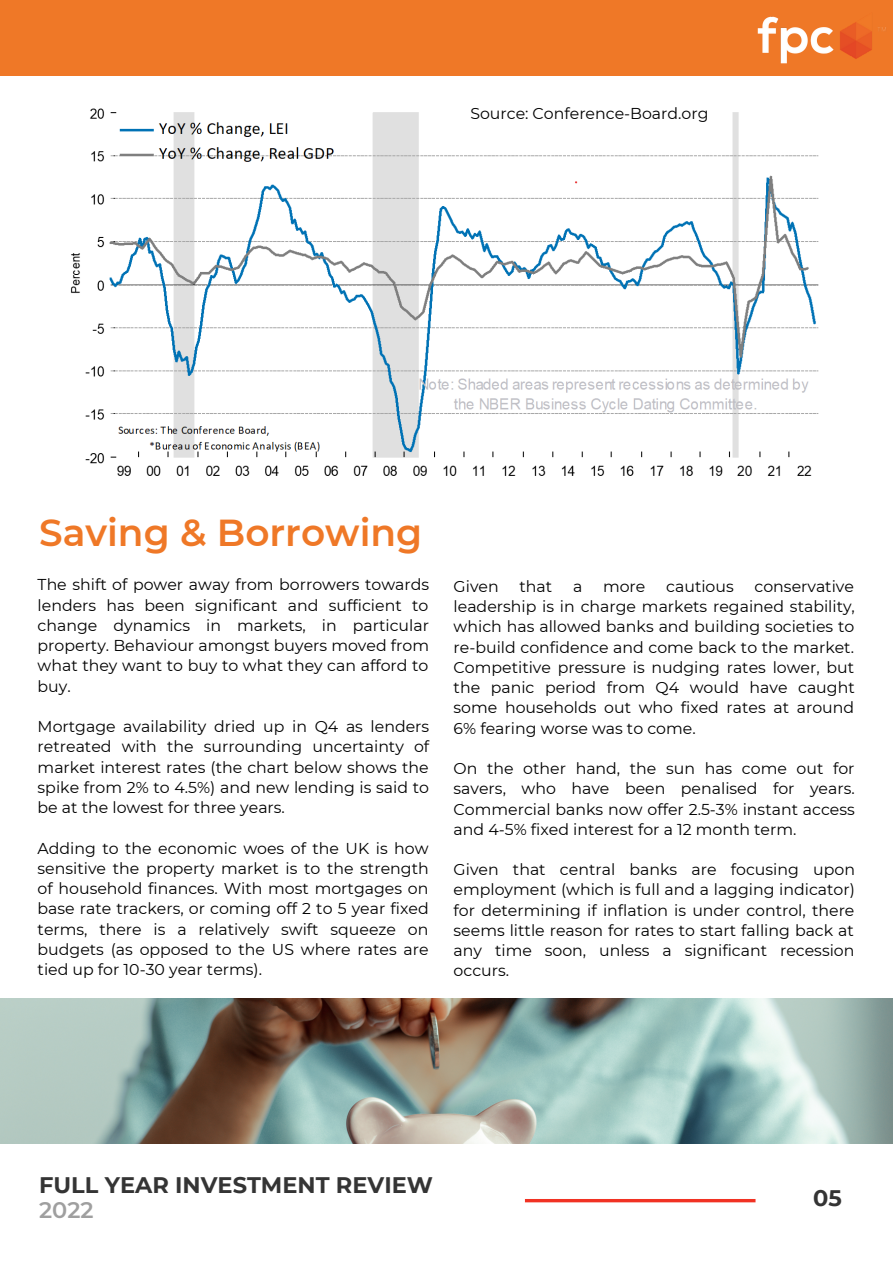
<style>
.page{position:relative;width:893px;height:1264px;background:#fff}
.page>*{position:absolute;margin:0;border:0;box-sizing:border-box;transform-origin:0 0}
.t1{font:600 37.5px "Montserrat";color:#ef7827}
.t2{font:700 22.5px "Montserrat";color:#343434}
.t3{font:600 22.5px "Montserrat";color:#9f9f9f}
.t4{font:15.75px/20.2px "Montserrat";color:#000;text-align:justify}
</style>
<div class="page">
<svg style="left:525px;top:1199px;width:230px;height:3px"></svg>
<img style="left:0;top:998px;width:892px;height:145px">
<div style="left:0;top:0;width:892px;height:75px;background:#ef7827"></div>
<img style="left:70px;top:108px;width:749px;height:368px">
<img style="left:757px;top:16px;width:129px;height:48px">
<p class="t4" style="left:470px;top:103px;width:240px">Source: Conference-Board.org</p>
<h1 class="t1" style="left:39px;top:510px;width:384px">Saving &amp; Borrowing</h1>
<p class="t4" style="left:38px;top:574px;width:393px">The shift of power away from borrowers towards lenders has been significant and sufficient to change dynamics in markets, in particular property. Behaviour amongst buyers moved from what they want to buy to what they can afford to buy.</p>
<p class="t4" style="left:38px;top:716px;width:393px">Mortgage availability dried up in Q4 as lenders retreated with the surrounding uncertainty of market interest rates (the chart below shows the spike from 2% to 4.5%) and new lending is said to be at the lowest for three years.</p>
<p class="t4" style="left:38px;top:837px;width:392px">Adding to the economic woes of the UK is how sensitive the property market is to the strength of household finances. With most mortgages on base rate trackers, or coming off 2 to 5 year fixed terms, there is a relatively swift squeeze on budgets (as opposed to the US where rates are tied up for 10-30 year terms).</p>
<p class="t4" style="left:453px;top:576px;width:403px;text-indent:301px">conservative leadership is in charge markets regained stability, which has allowed banks and building societies to re-build confidence and come back to the market.<br>Competitive pressure is nudging rates lower, but the panic period from Q4 would have caught some households out who fixed rates at around 6% fearing worse was to come.</p>
<p class="t4" style="left:453px;top:758px;width:403px">On the other hand, the sun has come out for savers, who have been penalised for years.<br>Commercial banks now offer 2.5-3% instant access and 4-5% fixed interest for a 12 month term.</p>
<p class="t4" style="left:453px;top:859px;width:403px">Given that central banks are focusing upon employment (which is full and a lagging indicator) for determining if inflation is under control, there seems little reason for rates to start falling back at any time soon, unless a significant recession occurs.</p>
<p class="t4" style="left:453px;top:576px;width:47px">Given</p>
<p class="t4" style="left:519px;top:576px;width:34px">that</p>
<p class="t4" style="left:573px;top:576px;width:11px">a</p>
<p class="t4" style="left:603px;top:576px;width:44px">more</p>
<p class="t4" style="left:666px;top:576px;width:69px">cautious</p>
<h2 class="t2" style="left:39px;top:1171px;width:395px">FULL YEAR INVESTMENT REVIEW</h2>
<h2 class="t3" style="left:39px;top:1196px;width:56px">2022</h2>
<h2 class="t2" style="left:813px;top:1183px;width:30px">05</h2>
</div>
